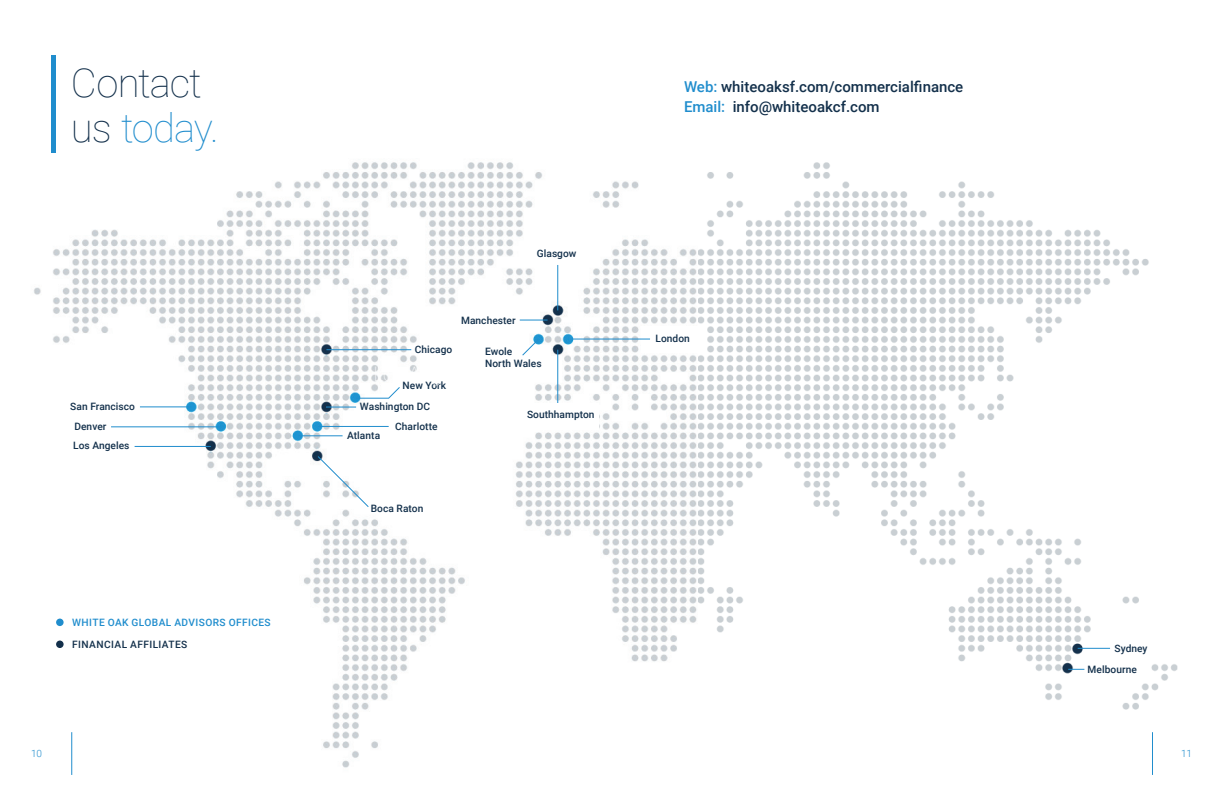
<style>
.page{position:relative;width:1224px;height:792px;background:#fff}
.page>*{position:absolute;margin:0;border:0;box-sizing:border-box;transform-origin:0 0}
.t1{font:100 40px/45px "Roboto";letter-spacing:-.025em;color:#13304b}
.t2{font:500 15px/20px "Roboto";color:#13304b}
.t3{font:500 10.2px/19.6px "Roboto";letter-spacing:.005em;color:#13304b}
.t4{font:500 10.2px "Roboto";letter-spacing:.04em;color:#208dcd}
.t5{font:500 10.2px "Roboto";letter-spacing:.04em;color:#13304b}
.t6{font:300 10px "Roboto";color:#208dcd}
.s1{color:#208dcd}
</style>
<div class="page">
<img style="left:34px;top:162px;width:1144px;height:613px">
<hr style="left:140px;top:407px;width:51px;height:1px;background:#208dcd">
<hr style="left:1078px;top:648px;width:32px;height:1px;background:#208dcd">
<svg style="left:1068px;top:669px;width:16px;height:1px"></svg>
<svg style="left:317px;top:456px;width:52px;height:52px"></svg>
<hr style="left:111px;top:427px;width:110px;height:1px;background:#208dcd">
<hr style="left:557px;top:265px;width:1px;height:45px;background:#208dcd">
<hr style="left:557px;top:350px;width:1px;height:55px;background:#208dcd">
<hr style="left:135px;top:446px;width:76px;height:1px;background:#208dcd">
<hr style="left:298px;top:436px;width:45px;height:1px;background:#208dcd">
<svg style="left:522px;top:339px;width:17px;height:17px"></svg>
<hr style="left:318px;top:426px;width:71px;height:1px;background:#208dcd">
<hr style="left:326px;top:349px;width:85px;height:1px;background:#208dcd">
<svg style="left:520px;top:320px;width:28px;height:1px"></svg>
<hr style="left:326px;top:407px;width:30px;height:1px;background:#208dcd">
<svg style="left:356px;top:387px;width:44px;height:12px"></svg>
<div style="left:641px;top:326px;width:65px;height:27px;background:#fff"></div>
<div style="left:534px;top:403px;width:65px;height:27px;background:#fff"></div>
<hr style="left:572px;top:339px;width:78px;height:1px;background:#208dcd">
<div style="left:56px;top:619px;width:8px;height:7px;background:#208dcd;border-radius:50%"></div>
<div style="left:56px;top:641px;width:8px;height:7px;background:#13304b;border-radius:50%"></div>
<div style="left:51px;top:56px;width:5px;height:97px;background:#208dcd"></div>
<hr style="left:1152px;top:732px;width:1px;height:43px;background:#208dcd">
<hr style="left:72px;top:732px;width:1px;height:43px;background:#208dcd">
<h1 class="t1" style="left:71px;top:59px;width:149px">Contact us <span class="s1">today.</span></h1>
<p class="t3" style="left:70px;top:396px;width:66px">San Francisco</p>
<p class="t3" style="left:73px;top:416px;width:58px">Denver<br>Los Angeles</p>
<p class="t4" style="left:72px;top:615px;width:200px">WHITE OAK GLOBAL ADVISORS OFFICES</p>
<p class="t5" style="left:72px;top:637px;width:117px">FINANCIAL AFFILIATES</p>
<p class="t3" style="left:537px;top:243px;width:41px">Glasgow</p>
<p class="t3" style="left:415px;top:339px;width:39px">Chicago</p>
<p class="t3" style="left:403px;top:376px;width:45px">New York</p>
<p class="t3" style="left:360px;top:396px;width:72px">Washington DC</p>
<p class="t3" style="left:347px;top:425px;width:35px">Atlanta</p>
<p class="t3" style="left:395px;top:416px;width:44px">Charlotte</p>
<p class="t3" style="left:461px;top:310px;width:56px">Manchester</p>
<p class="t3" style="left:485px;top:345px;width:58px;line-height:12.4px">Ewole<br>North Wales</p>
<p class="t3" style="left:527px;top:405px;width:69px">Southhampton</p>
<p class="t3" style="left:371px;top:498px;width:54px">Boca Raton</p>
<h2 class="t2" style="left:684px;top:76px;width:281px"><span class="s1">Web:</span> whiteoaksf.com/commercialfinance<br><span class="s1">Email:</span> info@whiteoakcf.com</h2>
<p class="t3" style="left:656px;top:329px;width:36px">London</p>
<p class="t3" style="left:1088px;top:637px;width:61px;line-height:21px;text-indent:27px">Sydney<br>Melbourne</p>
<p class="t6" style="left:31px;top:747px;width:13px">10</p>
<p class="t6" style="left:1181px;top:747px;width:12px">11</p>
</div>
